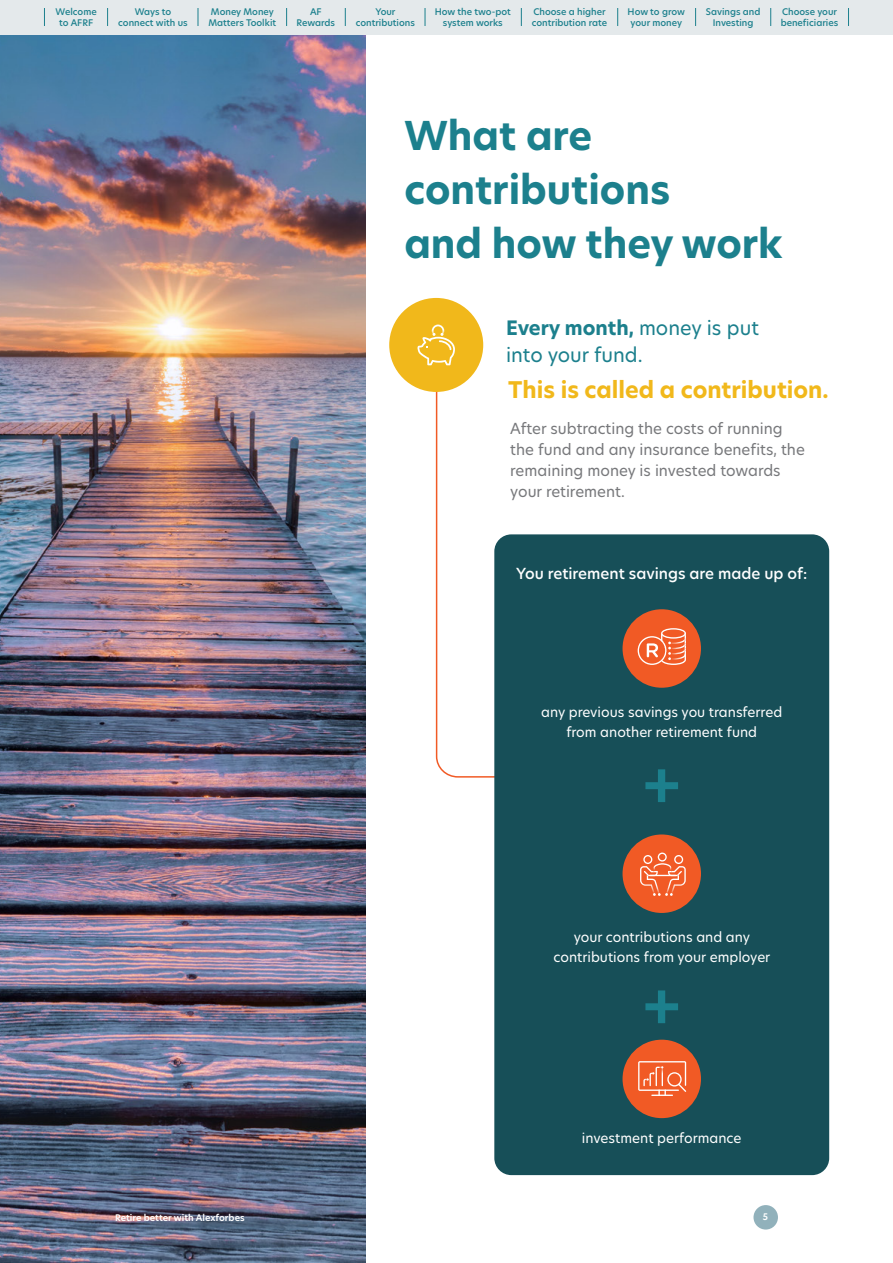
<style>
.page{position:relative;width:893px;height:1263px;background:#fff}
.page>*{position:absolute;margin:0;border:0;box-sizing:border-box;transform-origin:0 0}
.t1{font:700 54.9px "New Hero";color:#1c808d}
.t2{font:700 39px/54px "New Hero";color:#1c808d}
.t3{font:700 22.5px "New Hero";color:#f1b81b}
.t4{font:19.5px/27px "New Hero";color:#1c808d}
.t5{font:15px/21px "New Hero";color:#77787b}
.t6{font:500 15px "New Hero";color:#fff}
.t7{font:13.5px/19.5px "New Hero";color:#fff;text-align:center}
.t8{font:500 9px/10.8px "New Hero";color:#1c808d;text-align:center}
.t9{font:600 9px "New Hero";color:#fff}
.s1{font-weight:700}
</style>
<div class="page">
<img style="left:0;top:34px;width:366px;height:1229px">
<div style="left:753px;top:1205px;width:25px;height:24px;background:#91b1bb;border-radius:50%"></div>
<svg style="left:435px;top:388px;width:59px;height:390px"></svg>
<div style="left:494px;top:534px;width:335px;height:641px;background:#174f58;border-radius:17px"></div>
<div style="left:389px;top:298px;width:94px;height:94px;background:#f1b81b;border-radius:50%"></div>
<svg style="left:417px;top:325px;width:38px;height:40px"></svg>
<div style="left:622px;top:609px;width:79px;height:79px;background:#f15a25;border-radius:50%"></div>
<svg style="left:638px;top:628px;width:48px;height:37px"></svg>
<div style="left:622px;top:834px;width:79px;height:79px;background:#f15a25;border-radius:50%"></div>
<img style="left:654px;top:863px;width:17px;height:3px">
<img style="left:640px;top:866px;width:17px;height:20px">
<img style="left:647px;top:876px;width:13px;height:17px">
<img style="left:668px;top:866px;width:18px;height:20px">
<img style="left:666px;top:876px;width:13px;height:17px">
<svg style="left:653px;top:893px;width:20px;height:3px"></svg>
<svg style="left:647px;top:871px;width:35px;height:5px"></svg>
<svg style="left:643px;top:855px;width:9px;height:9px"></svg>
<svg style="left:658px;top:852px;width:9px;height:9px"></svg>
<svg style="left:674px;top:855px;width:9px;height:9px"></svg>
<div style="left:622px;top:1040px;width:79px;height:78px;background:#f15a25;border-radius:50%"></div>
<svg style="left:638px;top:1061px;width:48px;height:35px"></svg>
<div style="left:0;top:0;width:893px;height:34px;background:#e4e9eb"></div>
<svg style="left:107px;top:8px;width:1px;height:18px"></svg>
<svg style="left:198px;top:8px;width:1px;height:18px"></svg>
<svg style="left:286px;top:8px;width:1px;height:18px"></svg>
<svg style="left:345px;top:8px;width:1px;height:18px"></svg>
<svg style="left:425px;top:8px;width:1px;height:18px"></svg>
<svg style="left:521px;top:8px;width:1px;height:18px"></svg>
<svg style="left:848px;top:8px;width:1px;height:18px"></svg>
<svg style="left:617px;top:8px;width:1px;height:18px"></svg>
<svg style="left:695px;top:8px;width:1px;height:18px"></svg>
<svg style="left:770px;top:8px;width:1px;height:18px"></svg>
<svg style="left:44px;top:8px;width:1px;height:18px"></svg>
<p class="t8" style="left:435px;top:6px;width:77px">How the two-pot system works</p>
<p class="t8" style="left:56px;top:6px;width:43px">Welcome to AFRF</p>
<p class="t8" style="left:118px;top:6px;width:71px">Ways to connect with us</p>
<p class="t8" style="left:208px;top:6px;width:69px;text-align:left">Money Money<br>Matters Toolkit</p>
<p class="t8" style="left:296px;top:6px;width:40px">AF<br>Rewards</p>
<p class="t8" style="left:356px;top:6px;width:61px">Your contributions</p>
<p class="t8" style="left:532px;top:6px;width:77px;text-align:left">Choose a higher contribution rate</p>
<p class="t8" style="left:628px;top:6px;width:59px">How to grow your money</p>
<p class="t8" style="left:706px;top:6px;width:56px">Savings and<br>Investing</p>
<p class="t8" style="left:781px;top:6px;width:59px;text-align:left">Choose your beneficiaries</p>
<h2 class="t2" style="left:404px;top:109px;width:380px">What are contributions<br>and how they work</h2>
<h3 class="t4" style="left:506px;top:314px;width:254px"><span class="s1">Every month,</span> money is put into your fund.</h3>
<h3 class="t3" style="left:508px;top:374px;width:322px">This is called a contribution.</h3>
<h3 class="t5" style="left:510px;top:418px;width:296px">After subtracting the costs of running the fund and any insurance benefits, the remaining money is invested towards your retirement.</h3>
<h3 class="t6" style="left:516px;top:563px;width:292px">You retirement savings are made up of:</h3>
<h3 class="t7" style="left:541px;top:702px;width:242px">any previous savings you transferred from another retirement fund</h3>
<h1 class="t1" style="left:643px;top:749px;width:39px">+</h1>
<h3 class="t7" style="left:553px;top:927px;width:218px">your contributions and any contributions from your employer</h3>
<h1 class="t1" style="left:643px;top:970px;width:39px">+</h1>
<h3 class="t7" style="left:582px;top:1128px;width:161px">investment performance</h3>
<p class="t9" style="left:115px;top:1211px;width:131px">Retire better with Alexforbes</p>
<p class="t9" style="left:763px;top:1211px;width:7px">5</p>
</div>
